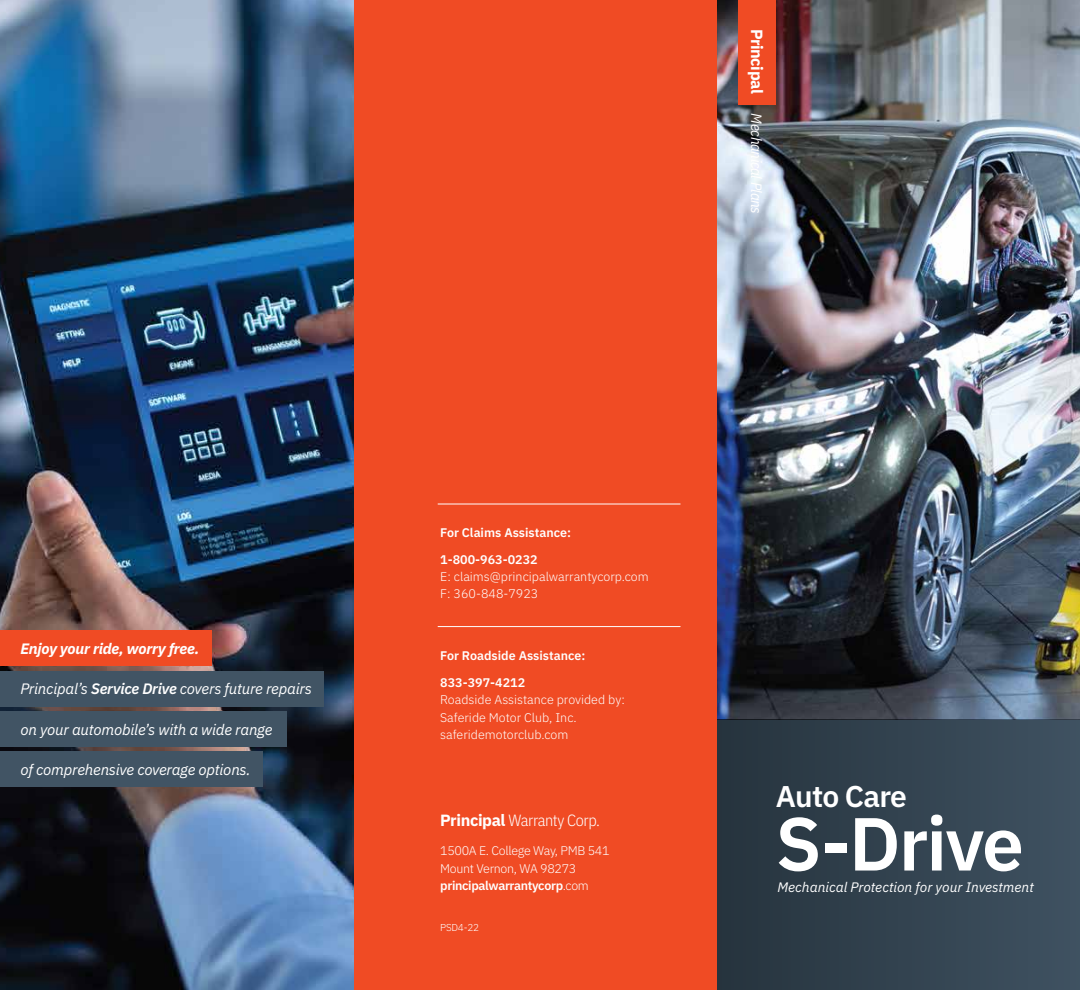
<style>
.page{position:relative;width:1080px;height:990px;background:#fff}
.page>*{position:absolute;margin:0;border:0;box-sizing:border-box;transform-origin:0 0}
.t1{font:600 75px "IBM Plex Sans";letter-spacing:-.025em;color:#fff}
.t2{font:600 30px "IBM Plex Sans";letter-spacing:-.025em;color:#fff}
.t3{font:300 16.25px "IBM Plex Sans Cond";letter-spacing:-.025em;color:#fff}
.t4{font:700 16.25px "IBM Plex Sans";letter-spacing:-.025em;color:#fff}
.t5{font:italic 15.12px "IBM Plex Sans";letter-spacing:-.015em;color:#fff}
.t6{font:italic 700 15.12px "IBM Plex Sans";letter-spacing:-.015em;color:#fff}
.t7{font:italic 15px "IBM Plex Sans Cond";letter-spacing:-.025em;color:#fff}
.t8{font:italic 13.75px "IBM Plex Sans";color:#fff}
.t9{font:300 12.5px/17.4px "IBM Plex Sans";color:#fff}
.t10{font:300 12.5px/17.5px "IBM Plex Sans";letter-spacing:-.025em;color:#fff}
.t11{font:600 12.5px "IBM Plex Sans";color:#fff}
.t12{font:300 10px "IBM Plex Sans";letter-spacing:-.025em;color:#fff}
.s1{font-weight:600}
.s2{font-family:"IBM Plex Sans";font-weight:700}
</style>
<div class="page">
<div style="left:717px;top:719px;width:363px;height:271px;background:linear-gradient(to right,#26333d,#3f5262)"></div>
<img style="left:717px;top:0;width:363px;height:719px">
<img style="left:0;top:0;width:354px;height:990px">
<div style="left:738px;top:0;width:38px;height:104px;background:#f04b24"></div>
<div style="left:0;top:631px;width:211px;height:35px;background:#f04b24"></div>
<div style="left:0;top:671px;width:323px;height:36px;background:#415464"></div>
<div style="left:0;top:711px;width:286px;height:36px;background:#415464"></div>
<div style="left:0;top:751px;width:262px;height:36px;background:#415464"></div>
<div style="left:354px;top:0;width:363px;height:990px;background:#f04b24"></div>
<hr style="left:438px;top:626px;width:242px;height:1px;background:#fff">
<hr style="left:438px;top:504px;width:242px;height:1px;background:#fff">
<p class="t6" style="left:20px;top:637px;width:180px">Enjoy your ride, worry free.</p>
<p class="t5" style="left:20px;top:678px;width:293px">Principal’s <span class="s1">Service Drive</span> covers future repairs</p>
<p class="t5" style="left:20px;top:718px;width:253px">on your automobile’s with a wide range</p>
<p class="t5" style="left:20px;top:758px;width:232px">of comprehensive coverage options.</p>
<h3 class="t4" style="left:770px;top:29px;width:67px;rotate:90deg">Principal</h3>
<p class="t7" style="left:768px;top:113px;width:102px;rotate:90deg">Mechanical Plans</p>
<p class="t11" style="left:440px;top:523px;width:132px">For Claims Assistance:</p>
<p class="t11" style="left:440px;top:549px;width:99px">1-800-963-0232</p>
<p class="t9" style="left:440px;top:567px;width:210px">E: claims@principalwarrantycorp.com<br>F: 360-848-7923</p>
<p class="t11" style="left:440px;top:646px;width:147px">For Roadside Assistance:</p>
<p class="t11" style="left:440px;top:673px;width:87px">833-397-4212</p>
<p class="t9" style="left:440px;top:690px;width:186px">Roadside Assistance provided by:<br>Saferide Motor Club, Inc. saferidemotorclub.com</p>
<h3 class="t3" style="left:440px;top:808px;width:161px"><span class="s2">Principal</span> Warranty Corp.</h3>
<p class="t10" style="left:440px;top:841px;width:171px">1500A E. College Way, PMB 541<br>Mount Vernon, WA 98273 <span class="s1">principalwarrantycorp</span>.com</p>
<p class="t12" style="left:440px;top:920px;width:40px">PSD4-22</p>
<h2 class="t2" style="left:776px;top:773px;width:133px">Auto Care</h2>
<h1 class="t1" style="left:776px;top:785px;width:250px">S-Drive</h1>
<p class="t8" style="left:777px;top:877px;width:258px">Mechanical Protection for your Investment</p>
</div>
